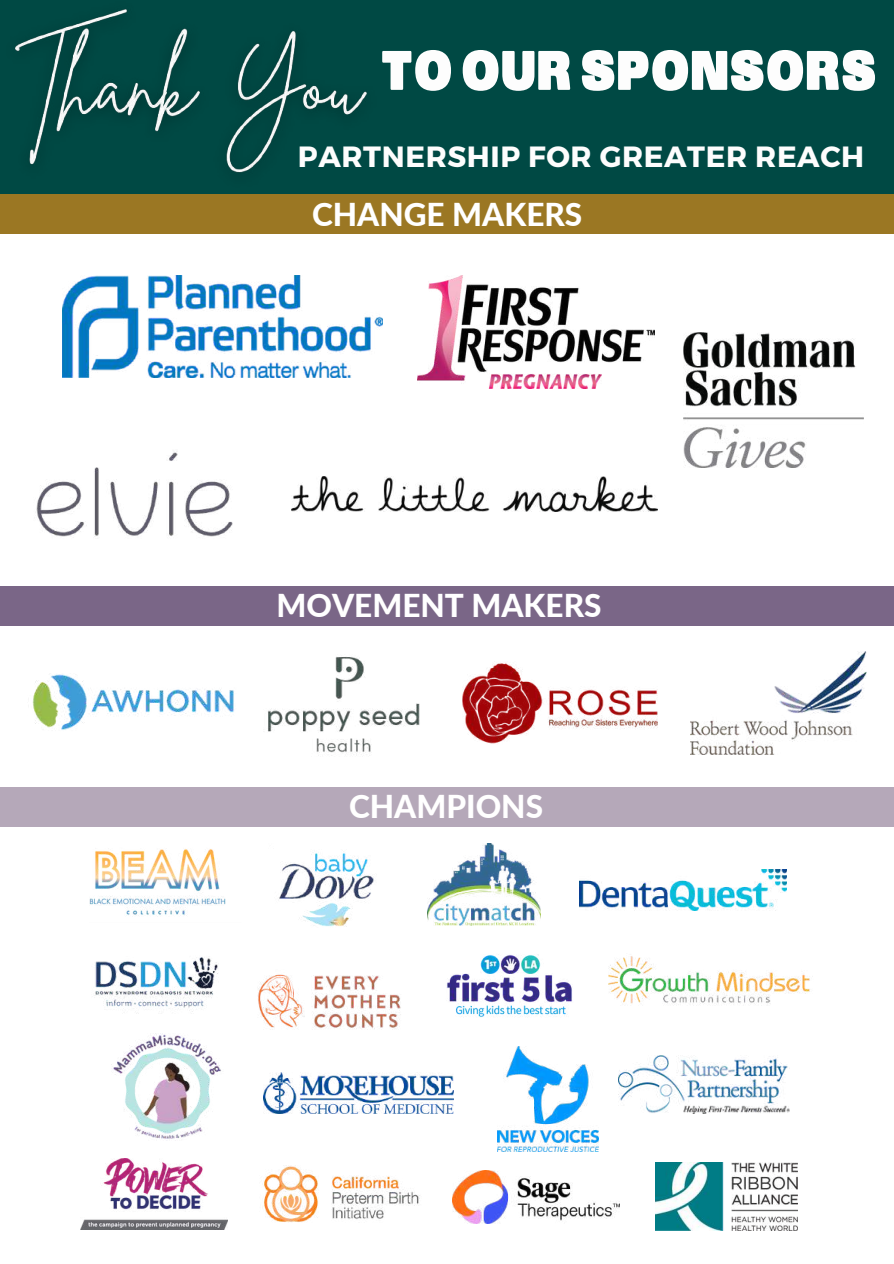
<style>
.page{position:relative;width:894px;height:1264px;background:#fff}
.page>*{position:absolute;margin:0;border:0;box-sizing:border-box;transform-origin:0 0}
.t1{font:900 54px "Sans";color:#fdfdfd}
.t2{font:800 31.5px "Lato";color:#fff}
.t3{font:700 29.25px "Montserrat";letter-spacing:.02em;color:#fdfdfd}
</style>
<div class="page">
<img style="left:264px;top:1165px;width:156px;height:57px">
<img style="left:81px;top:1158px;width:146px;height:71px">
<img style="left:111px;top:1033px;width:110px;height:106px">
<img style="left:497px;top:1046px;width:101px;height:105px">
<img style="left:291px;top:476px;width:366px;height:35px">
<img style="left:655px;top:1162px;width:142px;height:68px">
<img style="left:418px;top:276px;width:236px;height:112px">
<img style="left:683px;top:332px;width:180px;height:135px">
<img style="left:36px;top:451px;width:197px;height:86px">
<img style="left:268px;top:656px;width:152px;height:100px">
<img style="left:690px;top:651px;width:176px;height:103px">
<img style="left:463px;top:663px;width:194px;height:81px">
<img style="left:32px;top:674px;width:202px;height:56px">
<img style="left:579px;top:869px;width:207px;height:41px">
<img style="left:427px;top:843px;width:113px;height:82px">
<img style="left:95px;top:957px;width:123px;height:55px">
<img style="left:258px;top:974px;width:143px;height:55px">
<img style="left:618px;top:1055px;width:171px;height:58px">
<img style="left:89px;top:849px;width:137px;height:67px">
<img style="left:446px;top:954px;width:127px;height:63px">
<img style="left:279px;top:853px;width:95px;height:74px">
<img style="left:452px;top:1170px;width:167px;height:53px">
<img style="left:608px;top:956px;width:202px;height:48px">
<img style="left:264px;top:1072px;width:189px;height:41px">
<div style="left:0;top:89px;width:893px;height:105px;background:#004944"></div>
<div style="left:388px;top:0;width:505px;height:89px;background:#004944"></div>
<div style="left:0;top:787px;width:893px;height:39px;background:#b5a8b9"></div>
<div style="left:0;top:194px;width:893px;height:40px;background:#9b7723"></div>
<div style="left:0;top:586px;width:893px;height:39px;background:#7a6687"></div>
<img style="left:63px;top:276px;width:320px;height:101px">
<img style="left:0;top:0;width:388px;height:173px">
<h1 class="t1" style="left:380px;top:35px;width:498px">TOOURSPONSORS</h1>
<p class="t3" style="left:298px;top:138px;width:567px">PARTNERSHIP FOR GREATER REACH</p>
<p class="t2" style="left:312px;top:195px;width:272px">CHANGE MAKERS</p>
<p class="t2" style="left:276px;top:586px;width:326px">MOVEMENT MAKERS</p>
<p class="t2" style="left:349px;top:787px;width:195px">CHAMPIONS</p>
</div>
